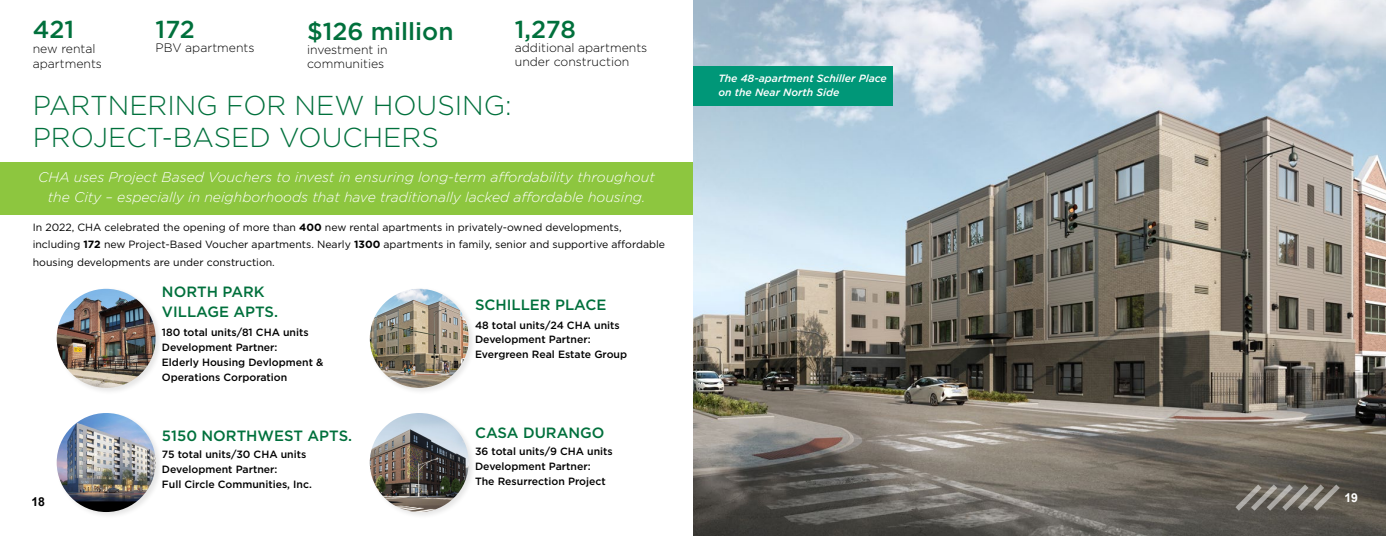
<style>
.page{position:relative;width:1386px;height:536px;background:#fff}
.page>*{position:absolute;margin:0;border:0;box-sizing:border-box;transform-origin:0 0}
.t1{font:300 27.3px/32.6px "Gotham";color:#00703c}
.t2{font:500 24.5px "Gotham";color:#00703c}
.t3{font:500 14.88px/19.2px "Gotham";color:#00703c}
.t4{font:italic 300 14px/20.1px "Gotham";color:#fff;text-align:center}
.t5{font:300 12.25px/14px "Gotham";color:#000}
.t6{font:700 12.25px "Arial";color:#000}
.t7{font:700 12.25px "Arial";color:#fff}
.t8{font:500 10.5px/14.9px "Gotham";color:#000}
.t9{font:10.5px/17.5px "Gotham";color:#000}
.t10{font:italic 500 10.5px/14px "Gotham";color:#fff}
.s1{font-weight:700}
</style>
<div class="page">
<div style="left:0;top:162px;width:693px;height:52px;background:#8dc63f"></div>
<img style="left:693px;top:0;width:693px;height:536px">
<svg style="left:1230px;top:479px;width:115px;height:36px"></svg>
<div style="left:693px;top:66px;width:200px;height:40px;background:#009778"></div>
<div style="left:55px;top:287px;width:108px;height:108px;background:#000;opacity:.1"></div>
<img style="left:57px;top:289px;width:99px;height:98px;border-radius:49px">
<div style="left:368px;top:287px;width:108px;height:108px;background:#000;opacity:.1"></div>
<img style="left:370px;top:289px;width:99px;height:98px;border-radius:49px">
<div style="left:55px;top:411px;width:108px;height:108px;background:#000;opacity:.1"></div>
<img style="left:57px;top:413px;width:99px;height:99px;border-radius:49px">
<div style="left:368px;top:411px;width:108px;height:108px;background:#000;opacity:.1"></div>
<img style="left:370px;top:413px;width:99px;height:99px;border-radius:49px">
<h2 class="t2" style="left:33px;top:13px;width:43px">421</h2>
<p class="t5" style="left:33px;top:41px;width:71px;line-height:14.9px">new rental apartments</p>
<h2 class="t2" style="left:156px;top:13px;width:41px">172</h2>
<p class="t5" style="left:156px;top:40px;width:100px">PBV apartments</p>
<h2 class="t2" style="left:307px;top:16px;width:148px">$126 million</h2>
<p class="t5" style="left:307px;top:43px;width:82px">investment in communities</p>
<h2 class="t2" style="left:515px;top:13px;width:63px">1,278</h2>
<p class="t5" style="left:515px;top:40px;width:134px">additional apartments under construction</p>
<h1 class="t1" style="left:33px;top:88px;width:481px">PARTNERING FOR NEW HOUSING:<br>PROJECT-BASED VOUCHERS</h1>
<h3 class="t4" style="left:38px;top:167px;width:618px">CHA uses Project Based Vouchers to invest in ensuring long-term affordability throughout the City – especially in neighborhoods that have traditionally lacked affordable housing.</h3>
<p class="t9" style="left:33px;top:218px;width:634px">In 2022, CHA celebrated the opening of more than <span class="s1">400</span> new rental apartments in privately-owned developments, including <span class="s1">172</span> new Project-Based Voucher apartments. Nearly <span class="s1">1300</span> apartments in family, senior and supportive affordable housing developments are under construction.</p>
<h3 class="t3" style="left:162px;top:282px;width:118px">NORTH PARK<br>VILLAGE APTS.</h3>
<h3 class="t3" style="left:475px;top:294px;width:133px">SCHILLER PLACE</h3>
<p class="t8" style="left:162px;top:325px;width:163px">180 total units/81 CHA units<br>Development Partner:<br>Elderly Housing Devlopment &amp;<br>Operations Corporation</p>
<p class="t8" style="left:475px;top:317px;width:154px">48 total units/24 CHA units<br>Development Partner:<br>Evergreen Real Estate Group</p>
<h3 class="t3" style="left:162px;top:425px;width:192px">5150 NORTHWEST APTS.</h3>
<h3 class="t3" style="left:475px;top:422px;width:131px">CASA DURANGO</h3>
<p class="t6" style="left:32px;top:493px;width:15px">18</p>
<p class="t8" style="left:162px;top:447px;width:151px">75 total units/30 CHA units<br>Development Partner:<br>Full Circle Communities, Inc.</p>
<p class="t8" style="left:475px;top:443px;width:139px">36 total units/9 CHA units<br>Development Partner:<br>The Resurrection Project</p>
<p class="t10" style="left:718px;top:71px;width:170px">The 48-apartment Schiller Place on the Near North Side</p>
<p class="t7" style="left:1344px;top:489px;width:15px">19</p>
</div>
